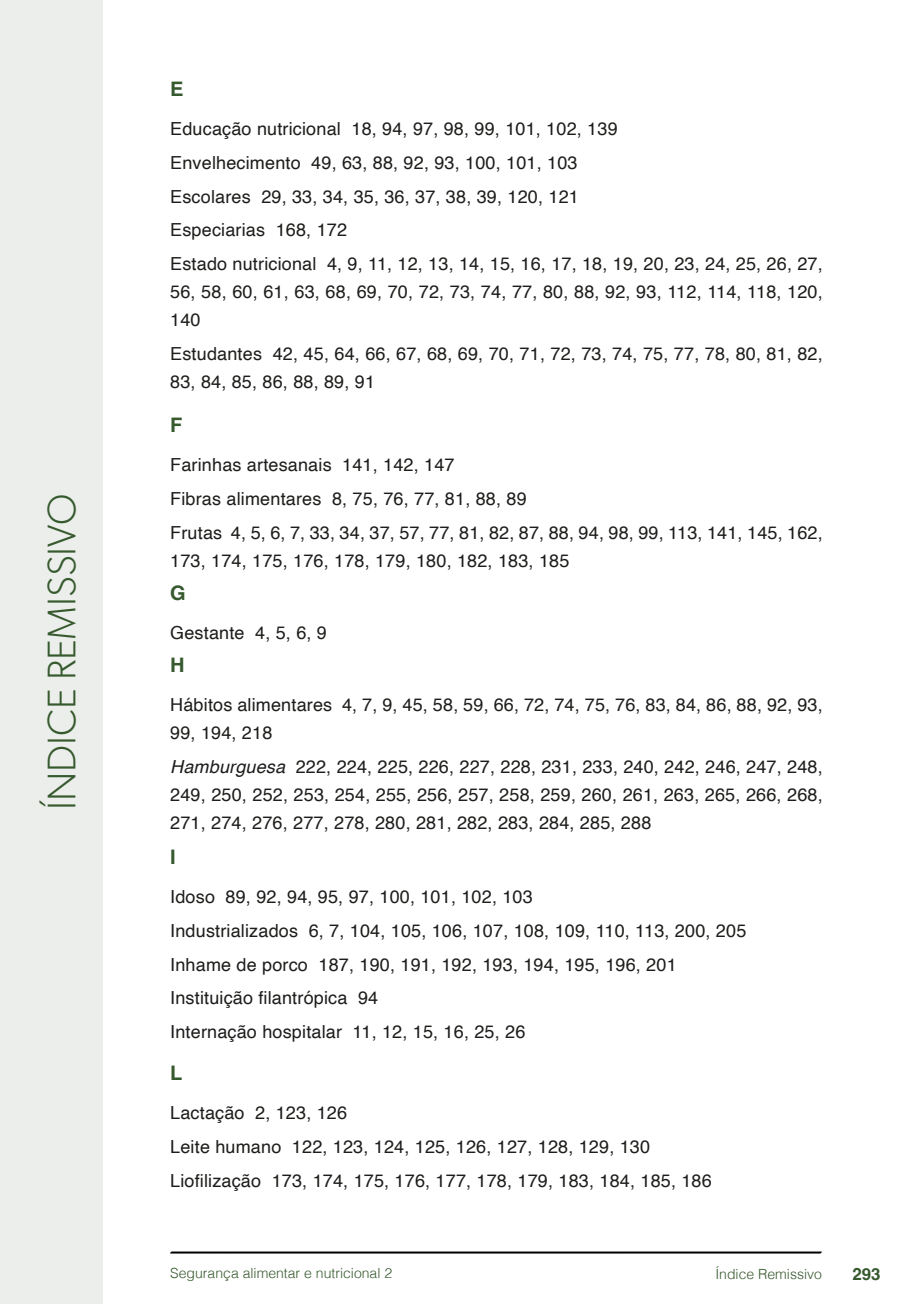
<style>
.page{position:relative;width:908px;height:1304px;background:#fff}
.page>*{position:absolute;margin:0;border:0;box-sizing:border-box;transform-origin:0 0}
.t1{font:300 40px "Gibson";color:#36592e}
.t2{font:700 20px "Helvetica";color:#36592e}
.t3{font:18px/33.6px "Helvetica";letter-spacing:.01em;color:#1d1d1b}
.t4{font:700 16.8px "Helvetica";color:#36592e}
.t5{font:300 14px "Helvetica";color:#36592e}
.s1{font-style:italic}
</style>
<div class="page">
<svg style="left:170px;top:1251px;width:651px;height:3px;background:#515151"></svg>
<div style="left:0;top:0;width:103px;height:1304px;background:#ebeeea"></div>
<h1 class="t1" style="left:37px;top:810px;width:317px;rotate:-90deg">ÍNDICE REMISSIVO</h1>
<p class="t2" style="left:170px;top:77px;width:15px">E</p>
<p class="t3" style="left:170px;top:113px;width:653px">Educação nutricional 18, 94, 97, 98, 99, 101, 102, 139<br>Envelhecimento 49, 63, 88, 92, 93, 100, 101, 103<br>Escolares 29, 33, 34, 35, 36, 37, 38, 39, 120, 121<br>Especiarias 168, 172<br>Estado nutricional 4, 9, 11, 12, 13, 14, 15, 16, 17, 18, 19, 20, 23, 24, 25, 26, 27,</p>
<p class="t3" style="left:170px;top:278px;width:653px;line-height:28px">56, 58, 60, 61, 63, 68, 69, 70, 72, 73, 74, 77, 80, 88, 92, 93, 112, 114, 118, 120,<br>140</p>
<p class="t3" style="left:170px;top:340px;width:653px;line-height:28px">Estudantes 42, 45, 64, 66, 67, 68, 69, 70, 71, 72, 73, 74, 75, 77, 78, 80, 81, 82,<br>83, 84, 85, 86, 88, 89, 91</p>
<p class="t2" style="left:170px;top:413px;width:14px">F</p>
<p class="t3" style="left:170px;top:449px;width:653px">Farinhas artesanais 141, 142, 147<br>Fibras alimentares 8, 75, 76, 77, 81, 88, 89<br>Frutas 4, 5, 6, 7, 33, 34, 37, 57, 77, 81, 82, 87, 88, 94, 98, 99, 113, 141, 145, 162,</p>
<p class="t3" style="left:170px;top:544px;width:400px">173, 174, 175, 176, 178, 179, 180, 182, 183, 185</p>
<p class="t2" style="left:170px;top:581px;width:17px">G</p>
<p class="t3" style="left:170px;top:617px;width:158px">Gestante 4, 5, 6, 9</p>
<p class="t2" style="left:170px;top:653px;width:16px">H</p>
<p class="t3" style="left:170px;top:692px;width:653px;line-height:28px">Hábitos alimentares 4, 7, 9, 45, 58, 59, 66, 72, 74, 75, 76, 83, 84, 86, 88, 92, 93,<br>99, 194, 218</p>
<p class="t3" style="left:170px;top:753px;width:653px;line-height:28px;text-align:justify"><span class="s1">Hamburguesa</span> 222, 224, 225, 226, 227, 228, 231, 233, 240, 242, 246, 247, 248, 249, 250, 252, 253, 254, 255, 256, 257, 258, 259, 260, 261, 263, 265, 266, 268, 271, 274, 276, 277, 278, 280, 281, 282, 283, 284, 285, 288</p>
<p class="t2" style="left:170px;top:845px;width:7px">I</p>
<p class="t3" style="left:170px;top:881px;width:577px">Idoso 89, 92, 94, 95, 97, 100, 101, 102, 103<br>Industrializados 6, 7, 104, 105, 106, 107, 108, 109, 110, 113, 200, 205<br>Inhame de porco 187, 190, 191, 192, 193, 194, 195, 196, 201<br>Instituição filantrópica 94<br>Internação hospitalar 11, 12, 15, 16, 25, 26</p>
<p class="t2" style="left:170px;top:1061px;width:14px">L</p>
<p class="t3" style="left:170px;top:1097px;width:543px">Lactação 2, 123, 126<br>Leite humano 122, 123, 124, 125, 126, 127, 128, 129, 130<br>Liofilização 173, 174, 175, 176, 177, 178, 179, 183, 184, 185, 186</p>
<p class="t5" style="left:170px;top:1261px;width:223px">Segurança alimentar e nutricional 2</p>
<p class="t5" style="left:715px;top:1262px;width:108px">Índice Remissivo</p>
<p class="t4" style="left:851px;top:1264px;width:30px">293</p>
</div>
